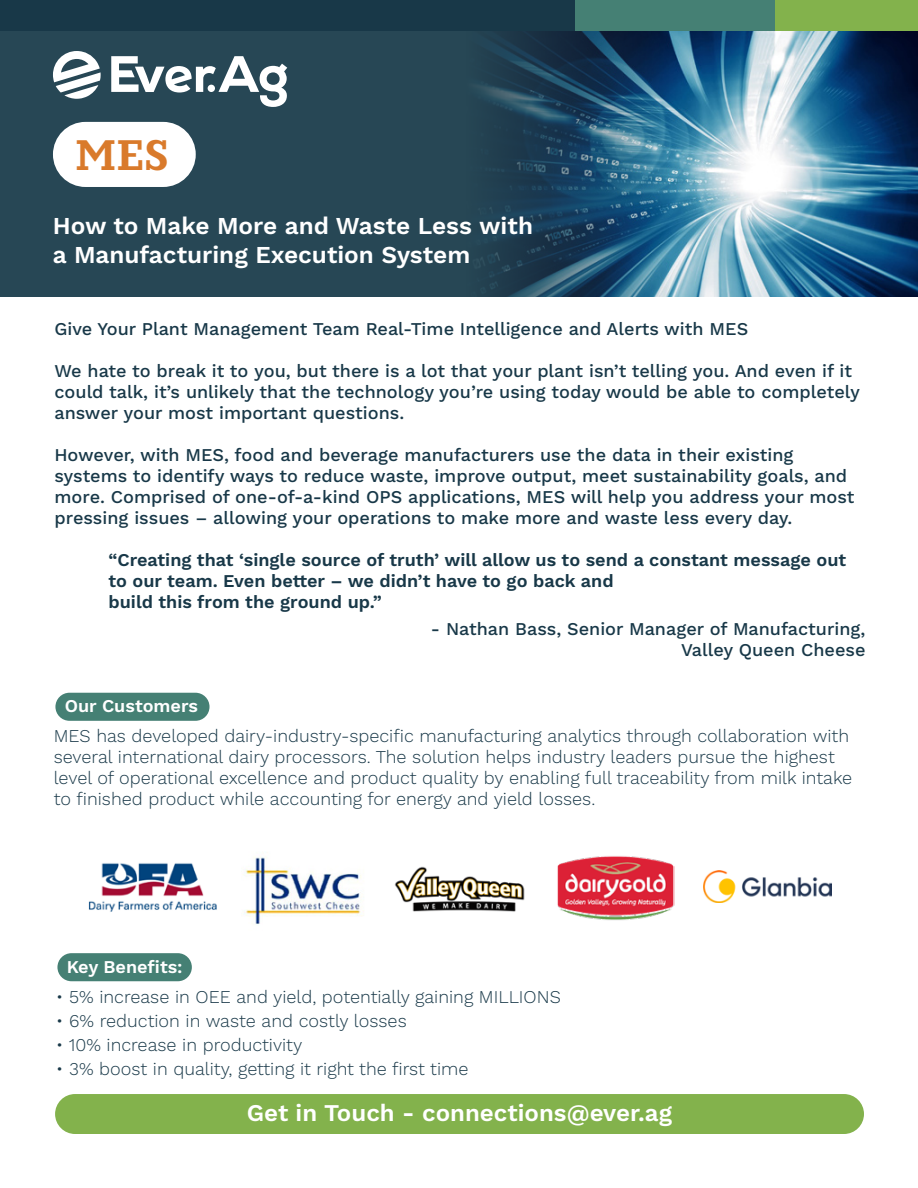
<style>
.page{position:relative;width:918px;height:1188px;background:#fff}
.page>*{position:absolute;margin:0;border:0;box-sizing:border-box;transform-origin:0 0}
.t1{font:700 42.6px "Circe Slab B";color:#d97a2b}
.t2{font:600 24.3px/29.1px "Work Sans";color:#fff}
.t3{font:600 24px "Work Sans";color:#fff}
.t4{font:500 18px/21px "Work Sans";color:#183848}
.t5{font:300 18px/21px "Work Sans";color:#183848}
.t6{font:600 18px/21px "Work Sans";color:#183848}
.t7{font:600 18px "Work Sans";color:#fff}
</style>
<div class="page">
<img style="left:669px;top:31px;width:249px;height:265px">
<div style="left:0;top:0;width:577px;height:31px;background:#183848"></div>
<div style="left:575px;top:0;width:201px;height:31px;background:#458074"></div>
<div style="left:775px;top:0;width:143px;height:31px;background:#83b24c"></div>
<svg style="left:0;top:31px;width:669px;height:265px;background:#25485a"></svg>
<svg style="left:53px;top:51px;width:48px;height:48px"></svg>
<svg style="left:111px;top:56px;width:176px;height:51px"></svg>
<div style="left:53px;top:122px;width:143px;height:65px;background:#fff;border-radius:33px"></div>
<div style="left:55px;top:1094px;width:809px;height:40px;background:#83b24c;border-radius:20px"></div>
<div style="left:57px;top:953px;width:135px;height:28px;background:#458074;border-radius:14px"></div>
<div style="left:55px;top:693px;width:155px;height:28px;background:#458074;border-radius:14px"></div>
<img style="left:88px;top:863px;width:129px;height:49px">
<img style="left:243px;top:856px;width:121px;height:68px">
<img style="left:394px;top:866px;width:131px;height:46px">
<img style="left:557px;top:856px;width:118px;height:64px">
<img style="left:703px;top:870px;width:128px;height:32px">
<p class="t1" style="left:75px;top:130px;width:95px">MES</p>
<p class="t2" style="left:53px;top:212px;width:482px">How to Make More and Waste Less with a Manufacturing Execution System</p>
<p class="t4" style="left:54px;top:319px;width:695px">Give Your Plant Management Team Real-Time Intelligence and Alerts with MES</p>
<p class="t4" style="left:54px;top:361px;width:807px">We hate to break it to you, but there is a lot that your plant isn’t telling you. And even if it could talk, it’s unlikely that the technology you’re using today would be able to completely answer your most important questions.</p>
<p class="t4" style="left:54px;top:445px;width:802px">However, with MES, food and beverage manufacturers use the data in their existing systems to identify ways to reduce waste, improve output, meet sustainability goals, and more. Comprised of one-of-a-kind OPS applications, MES will help you address your most pressing issues – allowing your operations to make more and waste less every day.</p>
<p class="t6" style="left:108px;top:550px;width:739px">“Creating that ‘single source of truth’ will allow us to send a constant message out to our team. Even better – we didn’t have to go back and<br>build this from the ground up.”</p>
<p class="t4" style="left:431px;top:619px;width:436px;text-align:right">- Nathan Bass, Senior Manager of Manufacturing,<br>Valley Queen Cheese</p>
<p class="t7" style="left:65px;top:696px;width:135px">Our Customers</p>
<p class="t5" style="left:54px;top:727px;width:800px">MES has developed dairy-industry-specific manufacturing analytics through collaboration with several international dairy processors. The solution helps industry leaders pursue the highest level of operational excellence and product quality by enabling full traceability from milk intake to finished product while accounting for energy and yield losses.</p>
<p class="t7" style="left:67px;top:956px;width:117px">Key Benefits:</p>
<p class="t5" style="left:56px;top:987px;width:507px">• 5% increase in OEE and yield, potentially gaining MILLIONS</p>
<p class="t5" style="left:56px;top:1011px;width:352px">• 6% reduction in waste and costly losses</p>
<p class="t5" style="left:56px;top:1035px;width:248px">• 10% increase in productivity</p>
<p class="t5" style="left:56px;top:1059px;width:414px">• 3% boost in quality, getting it right the first time</p>
<p class="t3" style="left:247px;top:1099px;width:427px">Get in Touch - connections@ever.ag</p>
</div>
